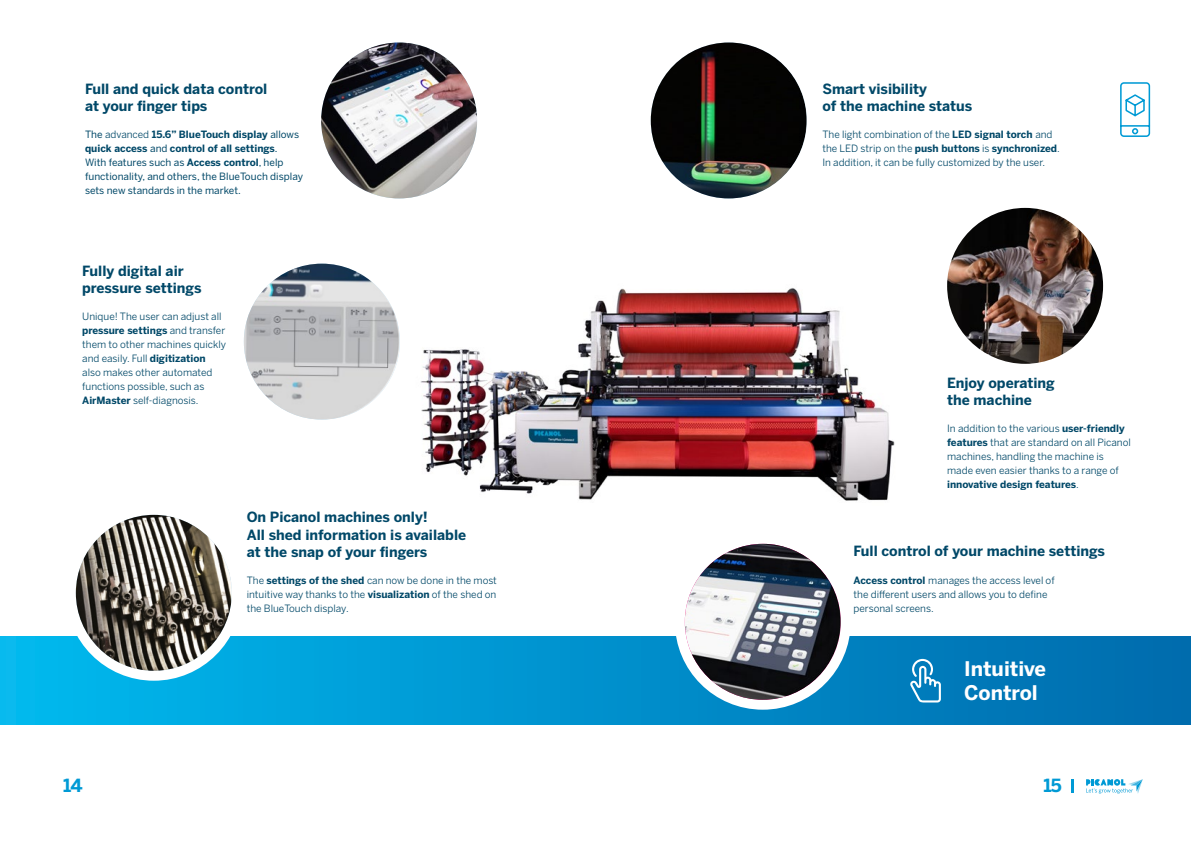
<style>
.page{position:relative;width:1191px;height:842px;background:#fff}
.page>*{position:absolute;margin:0;border:0;box-sizing:border-box;transform-origin:0 0}
.t1{font:700 20px/24px "Benton Sans";color:#fff}
.t2{font:700 18px "Benton Sans";color:#009ad5}
.t3{font:700 14px/16.8px "Benton Sans";color:#004868}
.t4{font:10px/14px "Benton Sans";color:#004868}
.t5{font:10px/14px "Benton Sans";color:#004868}
.s1{font-style:inherit}
.s2{font-weight:700}
</style>
<div class="page">
<div style="left:0;top:637px;width:1191px;height:88px;background:linear-gradient(to right,#01b9ee,#006aac)"></div>
<svg style="left:910px;top:659px;width:31px;height:43px"></svg>
<div style="left:66px;top:505px;width:176px;height:176px;background:#fff;border-radius:50%"></div>
<div style="left:675px;top:534px;width:175px;height:176px;background:#fff;border-radius:50%"></div>
<img style="left:411px;top:197px;width:484px;height:354px">
<img style="left:321px;top:43px;width:156px;height:155px;border-radius:78px">
<img style="left:244px;top:264px;width:156px;height:156px;border-radius:78px">
<img style="left:76px;top:515px;width:156px;height:156px;border-radius:78px">
<svg style="left:1120px;top:82px;width:30px;height:55px"></svg>
<img style="left:651px;top:43px;width:155px;height:155px;border-radius:78px">
<img style="left:947px;top:208px;width:156px;height:156px;border-radius:78px">
<img style="left:685px;top:544px;width:155px;height:156px;border-radius:78px">
<svg style="left:1086px;top:779px;width:56px;height:15px"></svg>
<svg style="left:1071px;top:779px;width:2px;height:13px"></svg>
<h3 class="t3" style="left:85px;top:81px;width:184px">Full and quick data control at your finger tips</h3>
<p class="t5" style="left:85px;top:128px;width:219px">The <span class="s1">advanced</span> <span class="s2">15.6” BlueTouch display</span> allows <span class="s2">quick access</span> and <span class="s2">control of all settings</span>.<br>With features such as <span class="s2">Access control</span>, help functionality, and others, the BlueTouch display sets new standards in the market.</p>
<h3 class="t3" style="left:82px;top:263px;width:121px">Fully digital air pressure settings</h3>
<p class="t4" style="left:82px;top:310px;width:145px">Unique! The user can adjust all <span class="s2">pressure settings</span> and transfer them to other machines quickly and easily. Full <span class="s2">digitization </span>also makes other automated functions possible, such as<br><span class="s2">AirMaster</span> self-diagnosis.</p>
<h3 class="t3" style="left:247px;top:508px;width:221px;line-height:17.4px">On Picanol machines only!<br>All shed information is available at the snap of your fingers</h3>
<p class="t4" style="left:247px;top:574px;width:252px;text-align:justify">The <span class="s2">settings of the shed</span> can now be done in the most intuitive way thanks to the <span class="s2">visualization</span> of the shed on the BlueTouch display.</p>
<h3 class="t3" style="left:822px;top:81px;width:151px">Smart visibility<br>of the machine status</h3>
<p class="t4" style="left:822px;top:128px;width:239px">The light combination of the <span class="s2">LED signal torch</span> and the LED strip on the <span class="s2">push buttons</span> is <span class="s2">synchronized</span>.<br>In addition, it can be fully customized by the user.</p>
<h3 class="t3" style="left:947px;top:375px;width:109px">Enjoy operating the machine</h3>
<p class="t4" style="left:947px;top:422px;width:185px">In addition to the various <span class="s2">user-friendly features</span> that are standard on all Picanol machines, handling the machine is made even easier thanks to a range of <span class="s2">innovative design features</span>.</p>
<h3 class="t3" style="left:853px;top:543px;width:253px">Full control of your machine settings</h3>
<p class="t4" style="left:853px;top:574px;width:203px"><span class="s2">Access control</span> manages the access level of the different users and allows you to define personal screens.</p>
<h1 class="t1" style="left:964px;top:657px;width:83px">Intuitive<br>Control</h1>
<h2 class="t2" style="left:63px;top:775px;width:21px">14</h2>
<h2 class="t2" style="left:1043px;top:775px;width:20px">15</h2>
</div>
